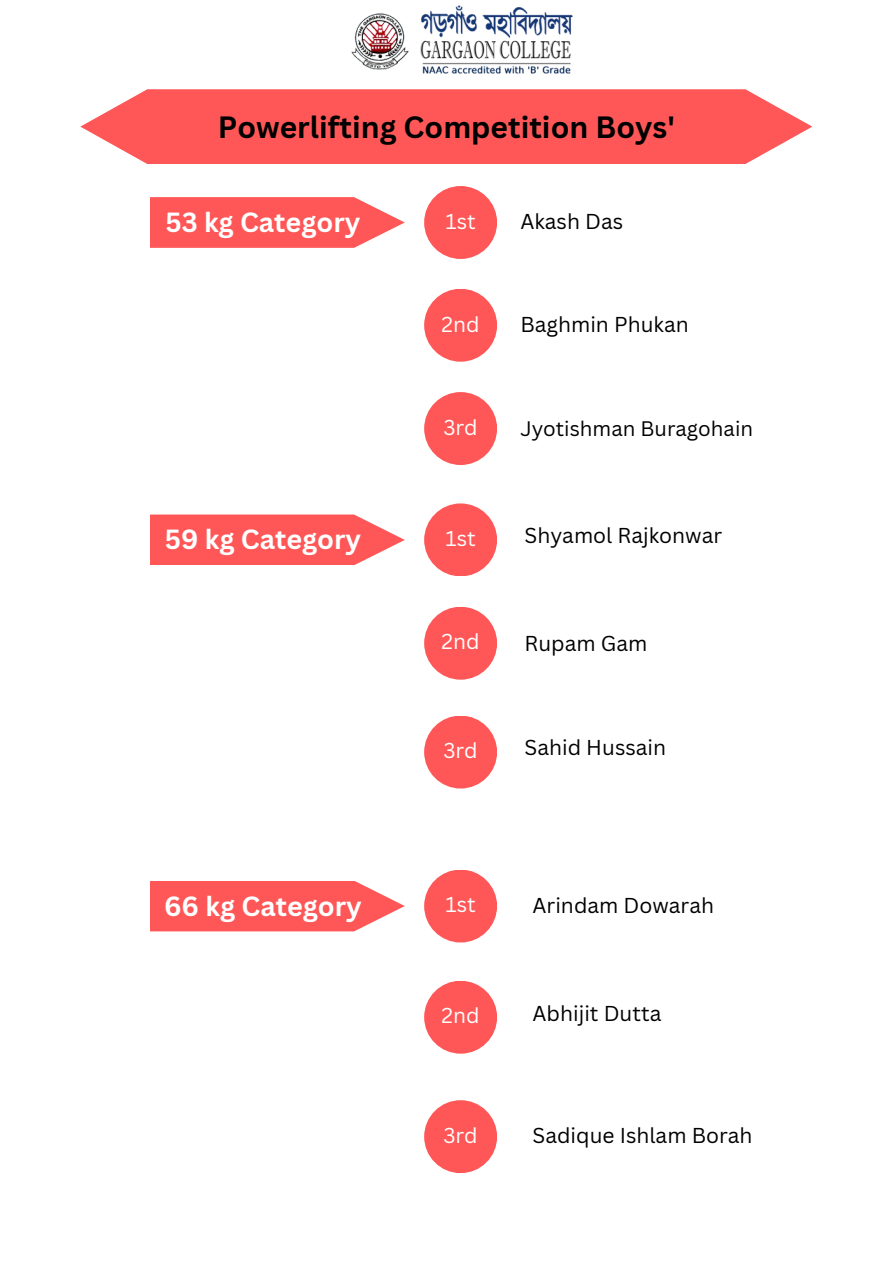
<style>
.page{position:relative;width:893px;height:1264px;background:#fff}
.page>*{position:absolute;margin:0;border:0;box-sizing:border-box;transform-origin:0 0}
.t1{font:700 30px "Canva Sans";color:#000}
.t2{font:700 27px "Canva Sans";color:#fff}
.t3{font:21px "Canva Sans";color:#000}
.t4{font:21px "Canva Sans";color:#fff}
.t5{font:20.4px "Canva Sans";color:#000}
</style>
<div class="page">
<img style="left:351px;top:6px;width:221px;height:68px">
<svg style="left:80px;top:89px;width:732px;height:74px;background:#f66"></svg>
<svg style="left:150px;top:197px;width:254px;height:51px;background:#ff6767"></svg>
<div style="left:424px;top:186px;width:73px;height:73px;background:#ff5757;border-radius:50%"></div>
<div style="left:424px;top:289px;width:73px;height:73px;background:#ff5757;border-radius:50%"></div>
<div style="left:424px;top:392px;width:73px;height:73px;background:#ff5757;border-radius:50%"></div>
<svg style="left:150px;top:514px;width:254px;height:51px;background:#ff6868"></svg>
<div style="left:424px;top:503px;width:73px;height:73px;background:#ff5757;border-radius:50%"></div>
<div style="left:424px;top:606px;width:73px;height:73px;background:#ff5757;border-radius:50%"></div>
<div style="left:424px;top:715px;width:73px;height:73px;background:#ff5757;border-radius:50%"></div>
<svg style="left:150px;top:881px;width:254px;height:50px;background:#f66"></svg>
<div style="left:424px;top:869px;width:73px;height:73px;background:#ff5757;border-radius:50%"></div>
<div style="left:424px;top:980px;width:73px;height:73px;background:#ff5757;border-radius:50%"></div>
<div style="left:424px;top:1100px;width:73px;height:73px;background:#ff5757;border-radius:50%"></div>
<p class="t1" style="left:218px;top:106px;width:458px">Powerlifting Competition Boys'</p>
<p class="t2" style="left:165px;top:203px;width:196px">53 kg Category</p>
<p class="t4" style="left:445px;top:206px;width:32px">1st</p>
<p class="t3" style="left:520px;top:207px;width:104px">Akash Das</p>
<p class="t4" style="left:441px;top:309px;width:40px">2nd</p>
<p class="t3" style="left:520px;top:309px;width:170px">Baghmin Phukan</p>
<p class="t4" style="left:443px;top:412px;width:36px">3rd</p>
<p class="t5" style="left:520px;top:414px;width:234px">Jyotishman Buragohain</p>
<p class="t2" style="left:165px;top:520px;width:198px">59 kg Category</p>
<p class="t4" style="left:445px;top:523px;width:32px">1st</p>
<p class="t3" style="left:524px;top:520px;width:199px">Shyamol Rajkonwar</p>
<p class="t4" style="left:441px;top:627px;width:40px">2nd</p>
<p class="t3" style="left:524px;top:628px;width:124px">Rupam Gam</p>
<p class="t4" style="left:443px;top:736px;width:36px">3rd</p>
<p class="t3" style="left:524px;top:732px;width:143px">Sahid Hussain</p>
<p class="t2" style="left:164px;top:886px;width:199px">66 kg Category</p>
<p class="t4" style="left:445px;top:889px;width:32px">1st</p>
<p class="t3" style="left:532px;top:890px;width:183px">Arindam Dowarah</p>
<p class="t4" style="left:441px;top:1001px;width:40px">2nd</p>
<p class="t3" style="left:532px;top:998px;width:130px">Abhijit Dutta</p>
<p class="t4" style="left:443px;top:1120px;width:36px">3rd</p>
<p class="t3" style="left:532px;top:1120px;width:221px">Sadique Ishlam Borah</p>
</div>
